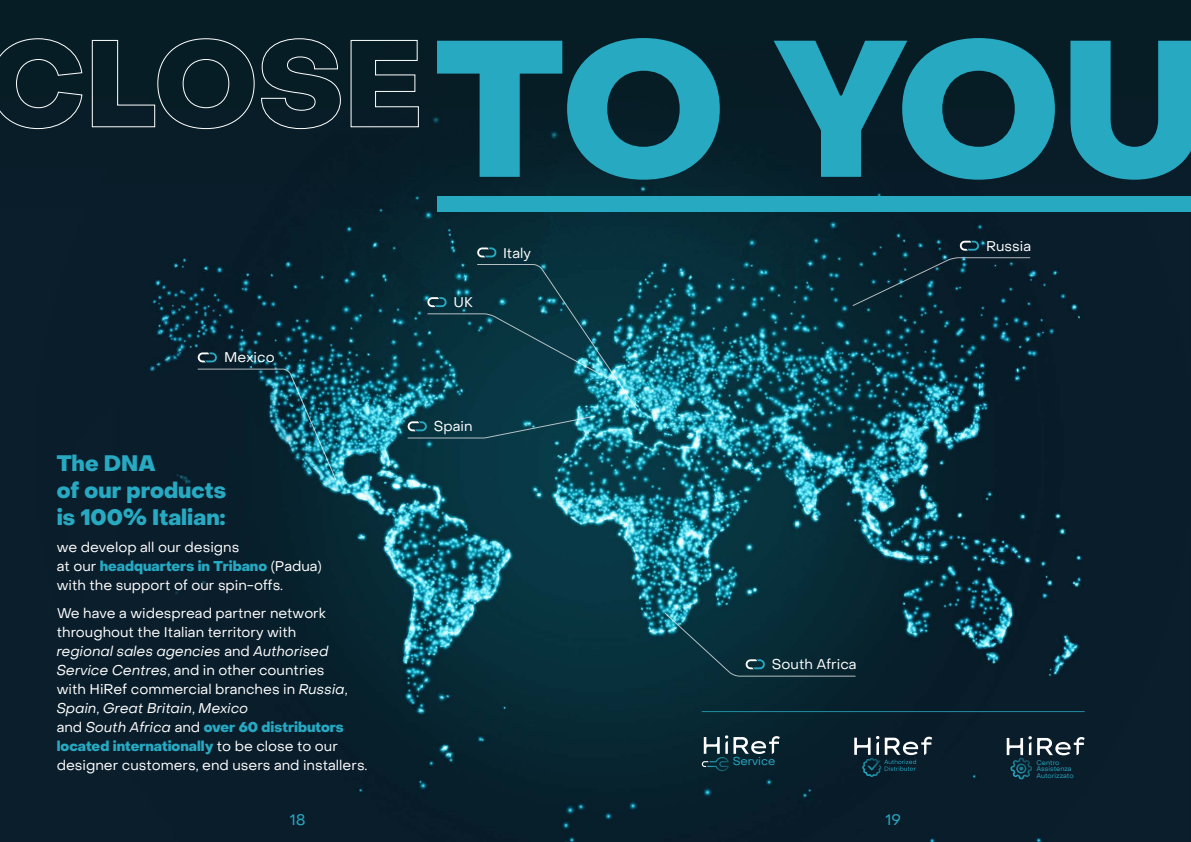
<style>
.page{position:relative;width:1191px;height:842px;background:#071d25}
.page>*{position:absolute;margin:0;border:0;box-sizing:border-box;transform-origin:0 0}
.t1{font:800 22px/27px "PP Object Sans";color:#27a9c2}
.t2{font:15px "PP Object Sans";color:#27a9c2}
.t3{font:14px/19px "PP Object Sans";color:#fff}
.t4{font:11.4px "Object Sans";color:#28a9c3}
.t5{font:6.7px/6.5px "Object Sans";color:#28a9c3}
.s1{font-weight:800;color:#27a9c2}
.s2{font-style:italic}
</style>
<div class="page">
<img style="left:148px;top:117px;width:1043px;height:725px">
<svg style="left:852px;top:257px;width:178px;height:49px"></svg>
<svg style="left:197px;top:369px;width:139px;height:111px"></svg>
<div style="left:437px;top:196px;width:754px;height:15px;background:#27a9c2"></div>
<svg style="left:477px;top:247px;width:21px;height:10px"></svg>
<svg style="left:959px;top:241px;width:21px;height:10px"></svg>
<svg style="left:407px;top:264px;width:231px;height:174px;background:#104755"></svg>
<svg style="left:664px;top:612px;width:192px;height:65px"></svg>
<svg style="left:198px;top:352px;width:20px;height:10px"></svg>
<svg style="left:1006px;top:736px;width:78px;height:43px"></svg>
<svg style="left:702px;top:735px;width:77px;height:36px"></svg>
<svg style="left:854px;top:736px;width:78px;height:41px"></svg>
<hr style="left:702px;top:711px;width:382px;height:1px;background:#27a9c2">
<svg style="left:0;top:38px;width:419px;height:92px"></svg>
<svg style="left:437px;top:38px;width:754px;height:142px"></svg>
<p class="t3" style="left:224px;top:348px;width:52px">Mexico</p>
<h1 class="t1" style="left:57px;top:450px;width:171px">The DNA<br>of our products is 100% Italian:</h1>
<p class="t3" style="left:57px;top:538px;width:267px">we develop all our designs<br>at our <span class="s1">headquarters in Tribano</span> (Padua) with the support of our spin-offs.</p>
<p class="t3" style="left:57px;top:603px;width:312px">We have a widespread partner network throughout the Italian territory with<br><span class="s2">regional sales agencies</span> and <span class="s2">Authorised Service Centres</span>, and in other countries<br>with HiRef commercial branches in <span class="s2">Russia</span>, <span class="s2">Spain</span>, <span class="s2">Great Britain</span>, <span class="s2">Mexico<br></span>and <span class="s2">South Africa</span> and <span class="s1">over 60 distributors located internationally</span> to be close to our designer customers, end users and installers.</p>
<p class="t3" style="left:453px;top:293px;width:21px">UK</p>
<p class="t3" style="left:503px;top:243px;width:29px">Italy</p>
<p class="t3" style="left:434px;top:417px;width:40px">Spain</p>
<p class="t3" style="left:772px;top:655px;width:86px">South Africa</p>
<p class="t4" style="left:732px;top:754px;width:44px">Service</p>
<p class="t2" style="left:290px;top:810px;width:17px">18</p>
<p class="t2" style="left:885px;top:810px;width:17px">19</p>
<p class="t3" style="left:986px;top:237px;width:46px">Russia</p>
<p class="t5" style="left:1036px;top:759px;width:39px">Centro<br>Assistenza<br>Autorizzato</p>
</div>
